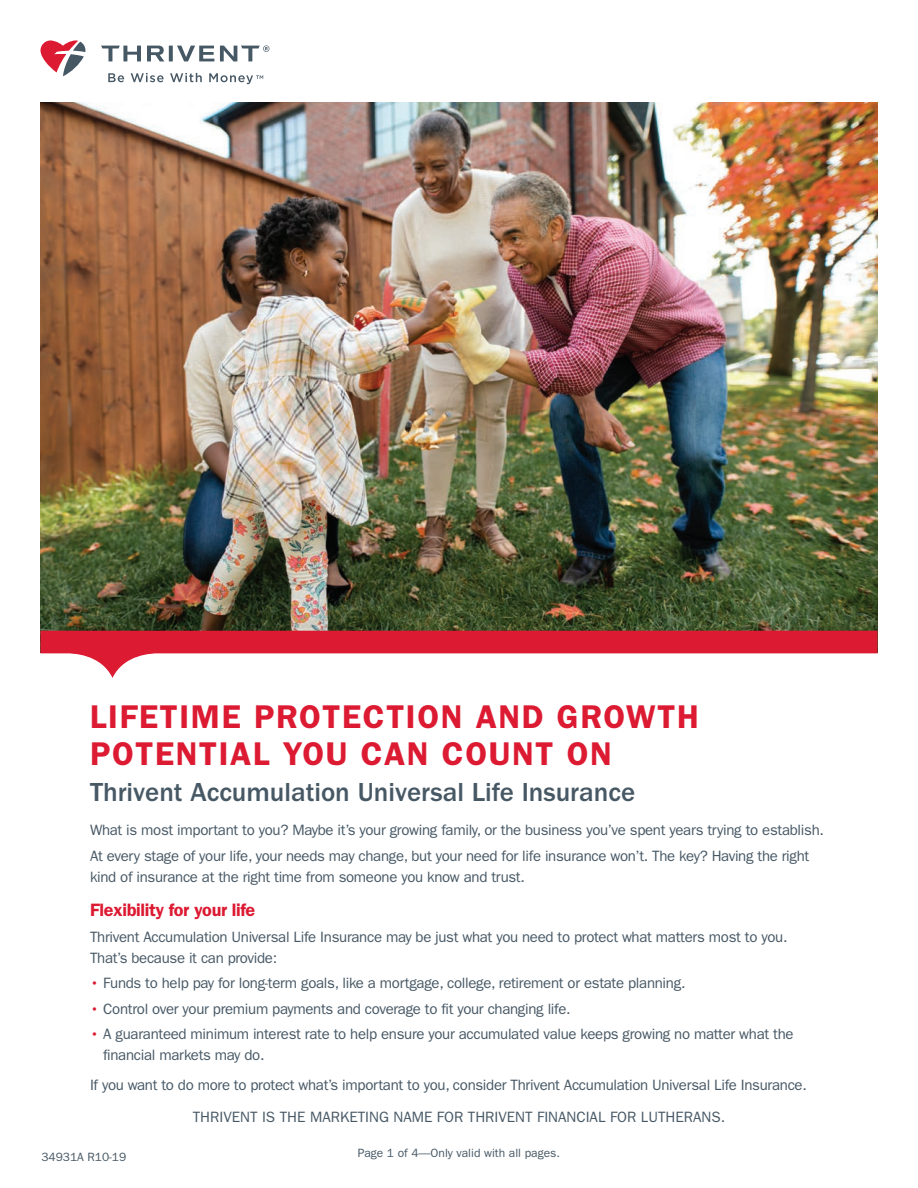
<style>
.page{position:relative;width:918px;height:1188px;background:#fff}
.page>*{position:absolute;margin:0;border:0;box-sizing:border-box;transform-origin:0 0}
.Head{font:600 33px/37.5px "ITC Franklin Gothic Std";letter-spacing:.05em;color:#dc1a32}
.Head-2{font:500 27px "ITC Franklin Gothic Std";color:#475865}
.Text{font:600 18px "ITC Franklin Gothic Std";letter-spacing:-.02em;color:#dc1a32}
.Text-2{font:15px/21px "ITC Franklin Gothic Std";letter-spacing:-.02em;color:#475865}
.Text-3{font:15px "ITC Franklin Gothic Std";color:#475865}
.t1{font:12px "ITC Franklin Gothic Std";color:#475865}
.s1{font-weight:500;color:#dc1a32}
</style>
<div class="page">
<img style="left:40px;top:103px;width:838px;height:528px">
<svg style="left:41px;top:40px;width:44px;height:36px"></svg>
<svg style="left:169px;top:46px;width:4px;height:15px"></svg>
<svg style="left:177px;top:46px;width:37px;height:15px"></svg>
<svg style="left:101px;top:46px;width:40px;height:15px"></svg>
<svg style="left:147px;top:46px;width:17px;height:15px"></svg>
<svg style="left:220px;top:45px;width:49px;height:16px"></svg>
<svg style="left:108px;top:73px;width:155px;height:11px"></svg>
<svg style="left:40px;top:631px;width:838px;height:47px"></svg>
<p class="Head" style="left:90px;top:697px;width:610px">LIFETIME PROTECTION AND GROWTH<br>POTENTIAL YOU CAN COUNT ON</p>
<p class="Head-2" style="left:90px;top:777px;width:547px">Thrivent Accumulation Universal Life Insurance</p>
<p class="Text-2" style="left:90px;top:820px;width:736px">What is most important to you? Maybe it’s your growing family, or the business you’ve spent years trying to establish.</p>
<p class="Text-2" style="left:90px;top:845px;width:721px">At every stage of your life, your needs may change, but your need for life insurance won’t. The key? Having the right kind of insurance at the right time from someone you know and trust.</p>
<p class="Text" style="left:90px;top:900px;width:167px">Flexibility for your life</p>
<p class="Text-2" style="left:90px;top:926px;width:699px">Thrivent Accumulation Universal Life Insurance may be just what you need to protect what matters most to you.<br>That’s because it can provide:</p>
<p class="Text-2" style="left:90px;top:973px;width:597px"><span class="s1">•</span> Funds to help pay for long-term goals, like a mortgage, college, retirement or estate planning.</p>
<p class="Text-2" style="left:90px;top:998px;width:482px"><span class="s1">•</span> Control over your premium payments and coverage to fit your changing life.</p>
<p class="Text-2" style="left:103px;top:1024px;width:692px;text-indent:-13px"><span class="s1">•</span> A guaranteed minimum interest rate to help ensure your accumulated value keeps growing no matter what the financial markets may do.</p>
<p class="Text-2" style="left:90px;top:1075px;width:718px">If you want to do more to protect what’s important to you, consider Thrivent Accumulation Universal Life Insurance.</p>
<p class="t1" style="left:41px;top:1150px;width:86px">34931A R10-19</p>
<p class="Text-3" style="left:193px;top:1108px;width:534px">THRIVENT IS THE MARKETING NAME FOR THRIVENT FINANCIAL FOR LUTHERANS.</p>
<p class="t1" style="left:358px;top:1146px;width:204px">Page 1 of 4—Only valid with all pages.</p>
</div>
